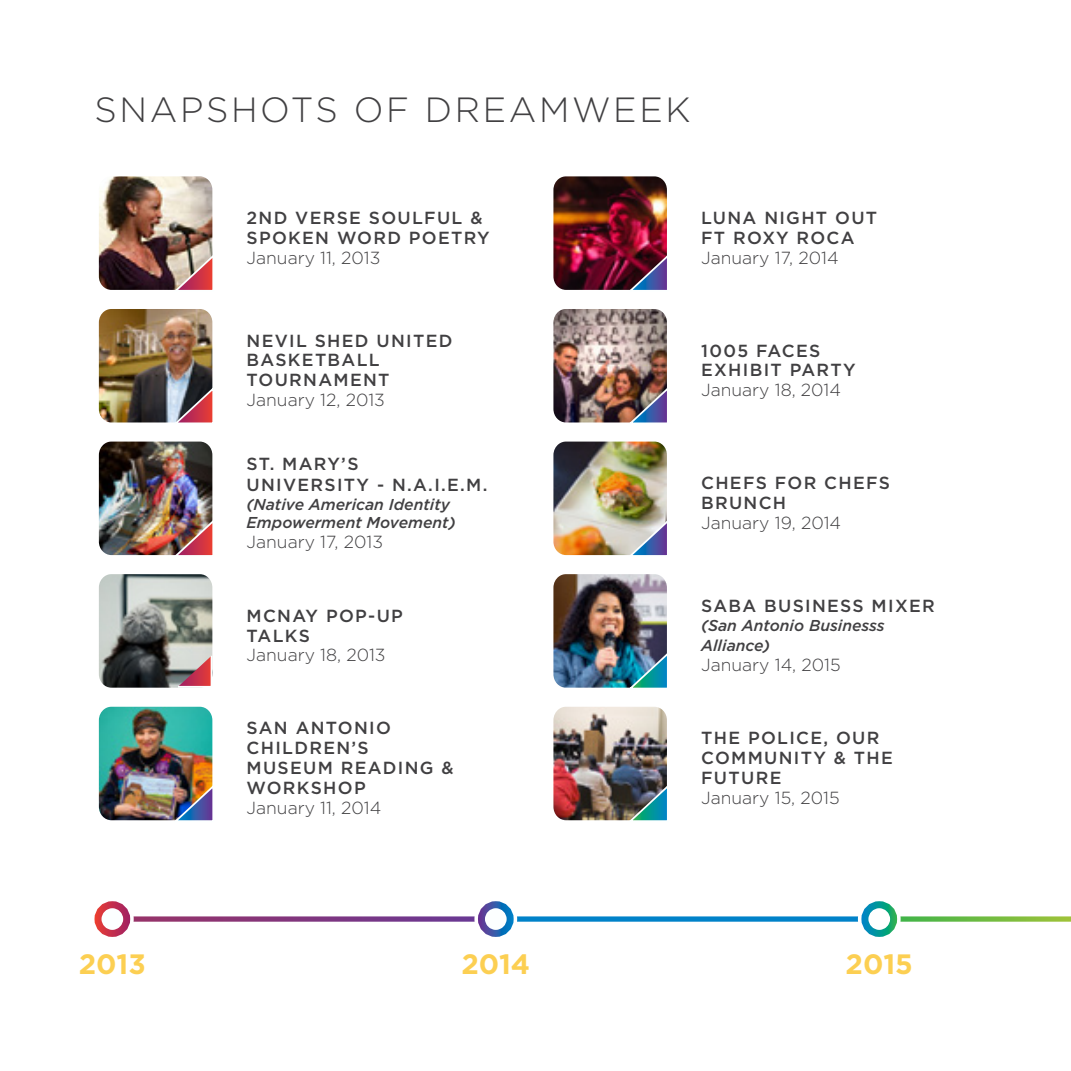
<style>
.page{position:relative;width:1071px;height:1071px;background:#fff}
.page>*{position:absolute;margin:0;border:0;box-sizing:border-box;transform-origin:0 0}
.t1{font:300 35px "Gotham";letter-spacing:.075em;color:#414042}
.t2{font:700 28px "Gotham";color:#fccf52}
.t3{font:500 17.5px/19.8px "Gotham";letter-spacing:.075em;color:#414042}
.t4{font:300 17.5px "Gotham";color:#414042}
.t5{font:italic 500 15.75px/19.8px "Gotham";color:#414042}
</style>
<div class="page">
<svg style="left:134px;top:916px;width:340px;height:6px"></svg>
<div style="left:501px;top:916px;width:383px;height:6px;background:#0082c9"></div>
<svg style="left:901px;top:916px;width:170px;height:6px"></svg>
<div style="left:91px;top:898px;width:43px;height:42px;border:14px solid #fff;border-radius:50%"></div>
<div style="left:474px;top:898px;width:43px;height:42px;border:14px solid #fff;border-radius:50%"></div>
<div style="left:858px;top:898px;width:43px;height:42px;border:14px solid #fff;border-radius:50%"></div>
<img style="left:99px;top:707px;width:113px;height:113px">
<img style="left:553px;top:707px;width:114px;height:113px">
<svg style="left:98px;top:905px;width:29px;height:28px"></svg>
<div style="left:95px;top:901px;width:35px;height:36px;border:7px solid #fff;border-radius:50%"></div>
<svg style="left:481px;top:905px;width:29px;height:28px"></svg>
<div style="left:478px;top:901px;width:36px;height:36px;border:7px solid #fff;border-radius:50%"></div>
<svg style="left:865px;top:905px;width:29px;height:28px"></svg>
<div style="left:861px;top:901px;width:36px;height:36px;border:7px solid #fff;border-radius:50%"></div>
<img style="left:99px;top:176px;width:113px;height:114px">
<img style="left:553px;top:176px;width:114px;height:114px">
<img style="left:99px;top:309px;width:113px;height:113px">
<img style="left:553px;top:309px;width:114px;height:113px">
<img style="left:99px;top:442px;width:113px;height:113px">
<img style="left:553px;top:442px;width:114px;height:113px">
<img style="left:99px;top:574px;width:113px;height:114px">
<img style="left:553px;top:574px;width:114px;height:114px">
<svg style="left:171px;top:252px;width:42px;height:38px"></svg>
<svg style="left:171px;top:385px;width:42px;height:38px"></svg>
<img style="left:171px;top:517px;width:42px;height:39px">
<svg style="left:176px;top:654px;width:37px;height:34px"></svg>
<img style="left:171px;top:782px;width:42px;height:39px">
<svg style="left:626px;top:252px;width:41px;height:38px"></svg>
<svg style="left:626px;top:385px;width:41px;height:38px"></svg>
<svg style="left:626px;top:517px;width:41px;height:39px"></svg>
<svg style="left:626px;top:650px;width:41px;height:38px"></svg>
<svg style="left:626px;top:782px;width:41px;height:39px"></svg>
<h1 class="t1" style="left:95px;top:88px;width:597px">SNAPSHOTS OF DREAMWEEK</h1>
<p class="t3" style="left:247px;top:208px;width:245px">2ND VERSE SOULFUL &amp;<br>SPOKEN WORD POETRY</p>
<p class="t4" style="left:247px;top:246px;width:135px">January 11, 2013</p>
<p class="t3" style="left:247px;top:330px;width:207px">NEVIL SHED UNITED<br>BASKETBALL<br>TOURNAMENT</p>
<p class="t4" style="left:247px;top:389px;width:140px">January 12, 2013</p>
<p class="t3" style="left:247px;top:453px;width:242px;line-height:21px">ST. MARY’S<br>UNIVERSITY - N.A.I.E.M.</p>
<p class="t5" style="left:247px;top:494px;width:211px;line-height:18.9px">(Native American Identity<br>Empowerment Movement)</p>
<p class="t4" style="left:247px;top:531px;width:138px">January 17, 2013</p>
<p class="t3" style="left:247px;top:605px;width:158px">MCNAY POP-UP<br>TALKS</p>
<p class="t4" style="left:247px;top:644px;width:141px">January 18, 2013</p>
<p class="t3" style="left:247px;top:718px;width:209px">SAN ANTONIO<br>CHILDREN’S<br>MUSEUM READING &amp;<br>WORKSHOP</p>
<p class="t4" style="left:247px;top:797px;width:136px">January 11, 2014</p>
<p class="t3" style="left:701px;top:208px;width:178px">LUNA NIGHT OUT<br>FT ROXY ROCA</p>
<p class="t4" style="left:701px;top:246px;width:139px">January 17, 2014</p>
<p class="t3" style="left:701px;top:340px;width:156px">1005 FACES<br>EXHIBIT PARTY</p>
<p class="t4" style="left:701px;top:379px;width:141px">January 18, 2014</p>
<p class="t3" style="left:701px;top:473px;width:191px">CHEFS FOR CHEFS<br>BRUNCH</p>
<p class="t4" style="left:701px;top:512px;width:142px">January 19, 2014</p>
<p class="t3" style="left:701px;top:596px;width:235px">SABA BUSINESS MIXER</p>
<p class="t5" style="left:701px;top:616px;width:185px">(San Antonio Businesss<br>Alliance)</p>
<p class="t4" style="left:701px;top:654px;width:141px">January 14, 2015</p>
<p class="t3" style="left:701px;top:728px;width:193px">THE POLICE, OUR<br>COMMUNITY &amp; THE<br>FUTURE</p>
<p class="t4" style="left:701px;top:787px;width:140px">January 15, 2015</p>
<h2 class="t2" style="left:79px;top:946px;width:68px">2013</h2>
<h2 class="t2" style="left:461px;top:946px;width:70px">2014</h2>
<h2 class="t2" style="left:846px;top:946px;width:69px">2015</h2>
</div>
